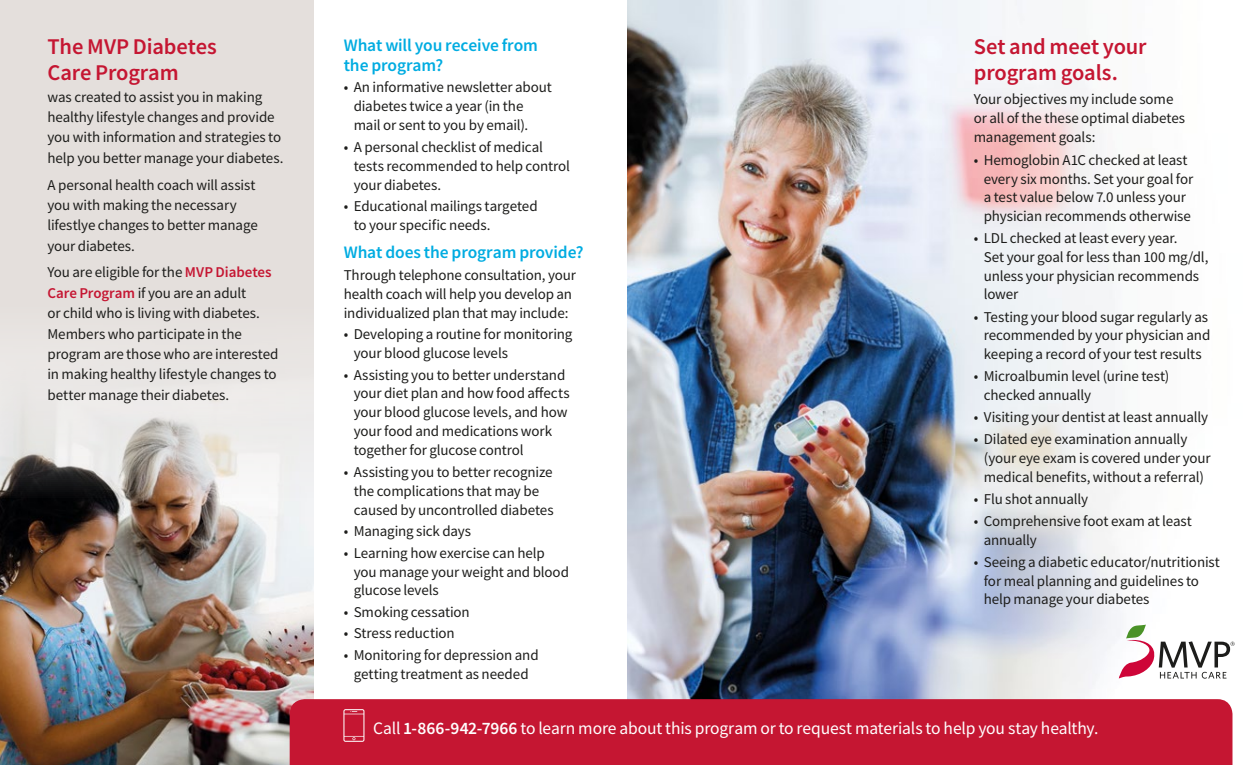
<style>
.page{position:relative;width:1260px;height:765px;background:#fff}
.page>*{position:absolute;margin:0;border:0;box-sizing:border-box;transform-origin:0 0}
.t1{font:600 22.5px/25.6px "Source Sans Pro";letter-spacing:-.005em;color:#c51632}
.t2{font:17.5px "Source Sans Pro";letter-spacing:-.01em;color:#fff}
.t3{font:600 17.5px/20.2px "Source Sans Pro";letter-spacing:-.005em;color:#00ace1}
.Paragraph_Style_1{font:15px/19px "Source Sans Pro";letter-spacing:-.01em;color:#1d1d1b}
.s1{font-weight:600;color:#c51632}
.s2{font-weight:600}
</style>
<div class="page">
<img style="left:628px;top:0;width:518px;height:699px">
<img style="left:0;top:498px;width:314px;height:267px">
<svg style="left:1119px;top:625px;width:116px;height:54px"></svg>
<svg style="left:0;top:0;width:314px;height:498px;background:#e0dbd9"></svg>
<div style="left:290px;top:699px;width:942px;height:66px;background:#c51632"></div>
<svg style="left:343px;top:709px;width:21px;height:33px"></svg>
<p class="t1" style="left:48px;top:34px;width:171px">The MVP Diabetes<br>Care Program</p>
<p class="Paragraph_Style_1" style="left:48px;top:86px;width:238px;line-height:20.4px">was created to assist you in making healthy lifestyle changes and provide you with information and strategies to help you better manage your diabetes.</p>
<p class="Paragraph_Style_1" style="left:48px;top:174px;width:212px;line-height:20.4px">A personal health coach will assist you with making the necessary lifestlye changes to better manage your diabetes.</p>
<p class="Paragraph_Style_1" style="left:48px;top:262px;width:233px;line-height:20.4px">You are eligible for the <span class="s1">MVP Diabetes Care Program</span> if you are an adult<br>or child who is living with diabetes.<br>Members who participate in the program are those who are interested in making healthy lifestyle changes to better manage their diabetes.</p>
<p class="t3" style="left:344px;top:35px;width:196px">What will you receive from the program?</p>
<p class="Paragraph_Style_1" style="left:354px;top:78px;width:200px;text-indent:-10px">• An informative newsletter about diabetes twice a year (in the mail or sent to you by email).</p>
<p class="Paragraph_Style_1" style="left:354px;top:137px;width:218px;text-indent:-10px">• A personal checklist of medical tests recommended to help control your diabetes.</p>
<p class="Paragraph_Style_1" style="left:354px;top:197px;width:185px;text-indent:-10px">• Educational mailings targeted to your specific needs.</p>
<p class="t3" style="left:344px;top:242px;width:241px">What does the program provide?</p>
<p class="Paragraph_Style_1" style="left:344px;top:265px;width:234px">Through telephone consultation, your health coach will help you develop an individualized plan that may include:</p>
<p class="Paragraph_Style_1" style="left:354px;top:325px;width:220px;text-indent:-10px">• Developing a routine for monitoring your blood glucose levels</p>
<p class="Paragraph_Style_1" style="left:354px;top:365px;width:217px;text-indent:-10px">• Assisting you to better understand your diet plan and how food affects your blood glucose levels, and how your food and medications work together for glucose control</p>
<p class="Paragraph_Style_1" style="left:354px;top:462px;width:201px;text-indent:-10px">• Assisting you to better recognize the complications that may be caused by uncontrolled diabetes</p>
<p class="Paragraph_Style_1" style="left:344px;top:522px;width:129px">• Managing sick days</p>
<p class="Paragraph_Style_1" style="left:354px;top:543px;width:217px;text-indent:-10px">• Learning how exercise can help you manage your weight and blood glucose levels</p>
<p class="Paragraph_Style_1" style="left:344px;top:602px;width:128px">• Smoking cessation</p>
<p class="Paragraph_Style_1" style="left:344px;top:624px;width:113px">• Stress reduction</p>
<p class="Paragraph_Style_1" style="left:344px;top:645px;width:196px;text-align:center">• Monitoring for depression and getting treatment as needed</p>
<p class="t2" style="left:373px;top:717px;width:727px">Call <span class="s2">1-866-942-7966</span> to learn more about this program or to request materials to help you stay healthy.</p>
<p class="t1" style="left:974px;top:34px;width:174px;line-height:25.2px">Set and meet your program goals.</p>
<p class="Paragraph_Style_1" style="left:974px;top:90px;width:213px;line-height:18.6px">Your objectives my include some or all of the these optimal diabetes management goals:</p>
<p class="Paragraph_Style_1" style="left:984px;top:151px;width:211px;line-height:18.6px;text-indent:-10px">• Hemoglobin A1C checked at least every six months. Set your goal for a test value below 7.0 unless your physician recommends otherwise</p>
<p class="Paragraph_Style_1" style="left:984px;top:229px;width:226px;line-height:18.6px;text-indent:-10px">• LDL checked at least every year.<br>Set your goal for less than 100 mg/dl, unless your physician recommends lower</p>
<p class="Paragraph_Style_1" style="left:984px;top:307px;width:228px;line-height:18.6px;text-indent:-10px">• Testing your blood sugar regularly as recommended by your physician and keeping a record of your test results</p>
<p class="Paragraph_Style_1" style="left:984px;top:367px;width:187px;line-height:18.6px;text-indent:-10px">• Microalbumin level (urine test) checked annually</p>
<p class="Paragraph_Style_1" style="left:974px;top:407px;width:236px">• Visiting your dentist at least annually</p>
<p class="Paragraph_Style_1" style="left:984px;top:430px;width:229px;line-height:18.6px;text-indent:-10px">• Dilated eye examination annually (your eye exam is covered under your medical benefits, without a referral)</p>
<p class="Paragraph_Style_1" style="left:974px;top:489px;width:116px">• Flu shot annually</p>
<p class="Paragraph_Style_1" style="left:984px;top:512px;width:210px;line-height:18.6px;text-indent:-10px">• Comprehensive foot exam at least annually</p>
<p class="Paragraph_Style_1" style="left:984px;top:553px;width:238px;line-height:18.6px;text-indent:-10px">• Seeing a diabetic educator/nutritionist for meal planning and guidelines to help manage your diabetes</p>
</div>
